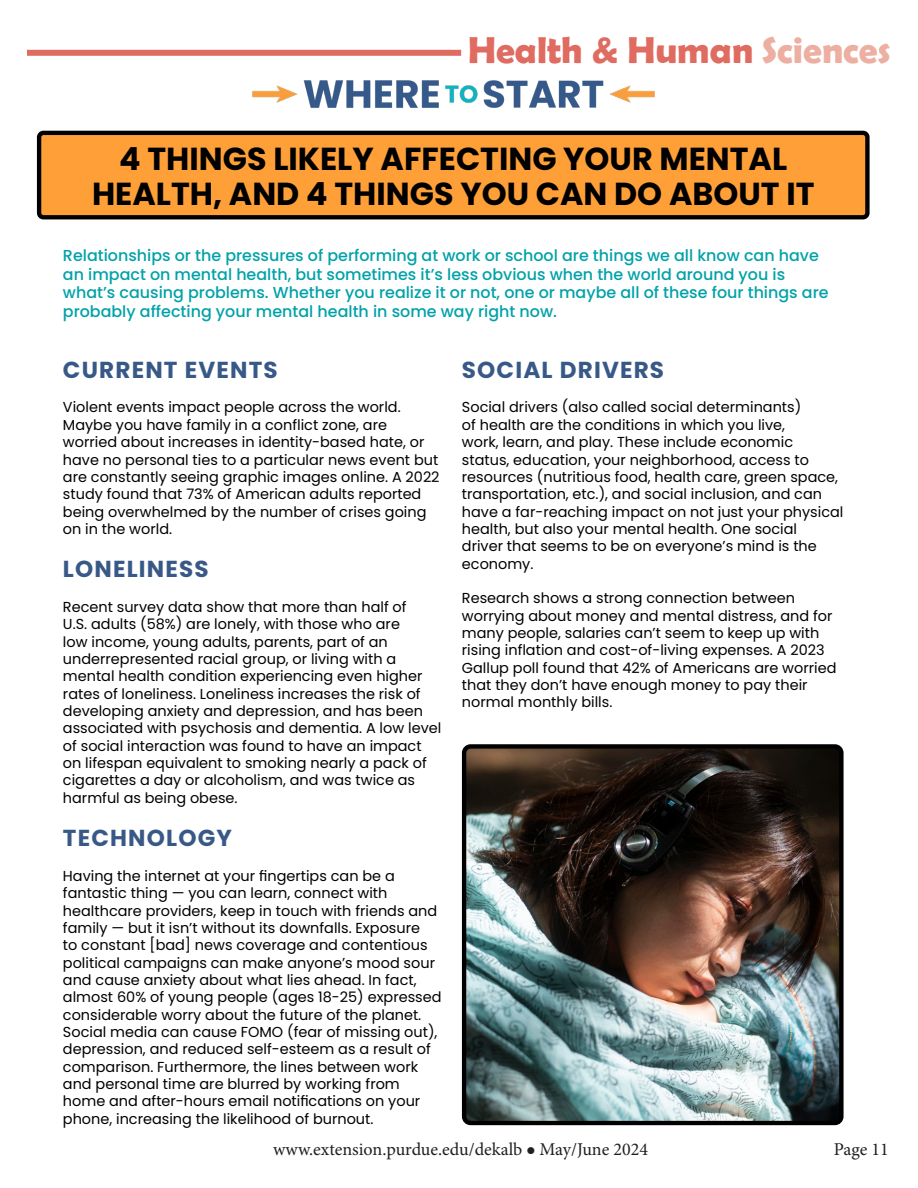
<style>
.page{position:relative;width:918px;height:1188px;background:#fff}
.page>*{position:absolute;margin:0;border:0;box-sizing:border-box;transform-origin:0 0}
.t1{font:700 37.5px "Berlin Sans FB Demi";color:#e06b60}
.t2{font:700 31.8px/34.7px "Poppins";color:#000;text-align:center}
.t3{font:700 23.1px "Poppins";letter-spacing:.05em;color:#385988}
.t4{font:18px "Minion Pro";color:#231f20}
.t5{font:500 15.9px/18.8px "Poppins";color:#00a2a9}
.t6{font:14.4px/17.4px "Poppins";color:#000}
.s1{color:#edafa2}
</style>
<div class="page">
<div style="left:27px;top:50px;width:434px;height:6px;background:#e06b60"></div>
<div style="left:39px;top:133px;width:828px;height:84px;background:#ff9f37;border-radius:4px"></div>
<div style="left:37px;top:131px;width:833px;height:88px;border:4px solid #000;border-radius:4px"></div>
<img style="left:252px;top:80px;width:403px;height:28px">
<img style="left:467px;top:749px;width:372px;height:371px">
<div style="left:462px;top:744px;width:382px;height:381px;border:4px solid #000;border-radius:7px"></div>
<h1 class="t1" style="left:468px;top:29px;width:424px">Health &amp; Human <span class="s1">Sciences</span></h1>
<p class="t2" style="left:92px;top:142px;width:724px">4 THINGS LIKELY AFFECTING YOUR MENTAL<br>HEALTH, AND 4 THINGS YOU CAN DO ABOUT IT</p>
<p class="t5" style="left:63px;top:246px;width:767px">Relationships or the pressures of performing at work or school are things we all know can have an impact on mental health, but sometimes it’s less obvious when the world around you is what’s causing problems. Whether you realize it or not, one or maybe all of these four things are probably affecting your mental health in some way right now.</p>
<p class="t3" style="left:63px;top:356px;width:216px">CURRENT EVENTS</p>
<p class="t6" style="left:63px;top:399px;width:378px">Violent events impact people across the world.<br>Maybe you have family in a conflict zone, are worried about increases in identity-based hate, or have no personal ties to a particular news event but are constantly seeing graphic images online. A 2022 study found that 73% of American adults reported being overwhelmed by the number of crises going on in the world.</p>
<p class="t3" style="left:63px;top:556px;width:147px">LONELINESS</p>
<p class="t6" style="left:63px;top:598px;width:380px">Recent survey data show that more than half of<br>U.S. adults (58%) are lonely, with those who are<br>low income, young adults, parents, part of an underrepresented racial group, or living with a mental health condition experiencing even higher rates of loneliness. Loneliness increases the risk of developing anxiety and depression, and has been associated with psychosis and dementia. A low level of social interaction was found to have an impact on lifespan equivalent to smoking nearly a pack of cigarettes a day or alcoholism, and was twice as harmful as being obese.</p>
<p class="t3" style="left:63px;top:825px;width:171px">TECHNOLOGY</p>
<p class="t6" style="left:63px;top:867px;width:380px">Having the internet at your fingertips can be a fantastic thing — you can learn, connect with healthcare providers, keep in touch with friends and family — but it isn’t without its downfalls. Exposure<br>to constant [bad] news coverage and contentious political campaigns can make anyone’s mood sour and cause anxiety about what lies ahead. In fact, almost 60% of young people (ages 18-25) expressed considerable worry about the future of the planet.<br>Social media can cause FOMO (fear of missing out), depression, and reduced self-esteem as a result of comparison. Furthermore, the lines between work and personal time are blurred by working from home and after-hours email notifications on your phone, increasing the likelihood of burnout.</p>
<p class="t3" style="left:462px;top:356px;width:204px">SOCIAL DRIVERS</p>
<p class="t6" style="left:462px;top:399px;width:383px">Social drivers (also called social determinants)<br>of health are the conditions in which you live,<br>work, learn, and play. These include economic status, education, your neighborhood, access to resources (nutritious food, health care, green space, transportation, etc.), and social inclusion, and can have a far-reaching impact on not just your physical health, but also your mental health. One social<br>driver that seems to be on everyone’s mind is the economy.</p>
<p class="t6" style="left:462px;top:590px;width:376px">Research shows a strong connection between worrying about money and mental distress, and for many people, salaries can’t seem to keep up with rising inflation and cost-of-living expenses. A 2023<br>Gallup poll found that 42% of Americans are worried that they don’t have enough money to pay their normal monthly bills.</p>
<p class="t4" style="left:273px;top:1137px;width:376px">www.extension.purdue.edu/dekalb ● May/June 2024</p>
<p class="t4" style="left:834px;top:1137px;width:56px">Page 11</p>
</div>
